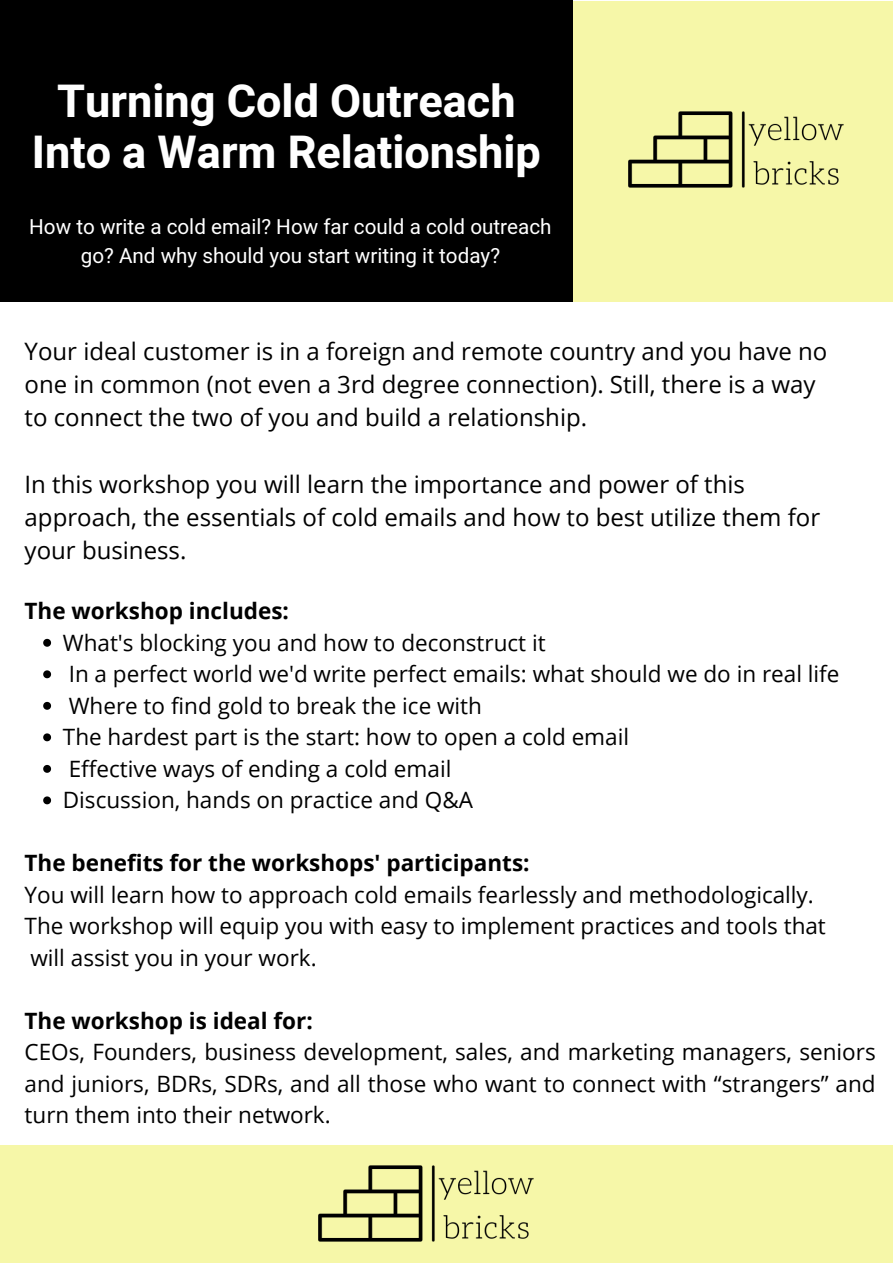
<style>
.page{position:relative;width:893px;height:1263px;background:#fff}
.page>*{position:absolute;margin:0;border:0;box-sizing:border-box;transform-origin:0 0}
.t1{font:700 45px/50.1px "Heebo";color:#fff;text-align:center}
.t2{font:24px/33.2px "Open Sans";color:#000}
.t3{font:22.5px/31.5px "Open Sans";color:#000;text-align:justify}
.t4{font:700 22.5px "Open Sans";color:#000}
.t5{font:20.62px/28.7px "Heebo";color:#fff;text-align:center}
</style>
<div class="page">
<div style="left:573px;top:1px;width:320px;height:301px;background:#f6f7a8"></div>
<div style="left:0;top:0;width:572px;height:301px;background:#000"></div>
<img style="left:628px;top:111px;width:216px;height:77px">
<div style="left:0;top:1145px;width:893px;height:118px;background:#f6f7a8"></div>
<svg style="left:43px;top:639px;width:8px;height:8px"></svg>
<svg style="left:43px;top:670px;width:8px;height:8px"></svg>
<svg style="left:43px;top:702px;width:8px;height:8px"></svg>
<svg style="left:43px;top:733px;width:8px;height:8px"></svg>
<svg style="left:43px;top:765px;width:8px;height:8px"></svg>
<svg style="left:43px;top:796px;width:8px;height:8px"></svg>
<img style="left:318px;top:1165px;width:216px;height:77px">
<p class="t1" style="left:32px;top:78px;width:510px">Turning Cold Outreach<br>Into a Warm Relationship</p>
<p class="t5" style="left:29px;top:213px;width:524px">How to write a cold email? How far could a cold outreach go? And why should you start writing it today?</p>
<p class="t2" style="left:25px;top:334px;width:804px">Your ideal customer is in a foreign and remote country and you have no one in common (not even a 3rd degree connection). Still, there is a way to connect the two of you and build a relationship.</p>
<p class="t2" style="left:25px;top:467px;width:797px">In this workshop you will learn the importance and power of this approach, the essentials of cold emails and how to best utilize them for your business.</p>
<p class="t4" style="left:25px;top:595px;width:266px">The workshop includes:</p>
<p class="t3" style="left:63px;top:626px;width:484px">What's blocking you and how to deconstruct it</p>
<p class="t3" style="left:69px;top:658px;width:772px">In a perfect world we'd write perfect emails: what should we do in real life</p>
<p class="t3" style="left:69px;top:689px;width:415px">Where to find gold to break the ice with</p>
<p class="t3" style="left:63px;top:721px;width:568px">The hardest part is the start: how to open a cold email</p>
<p class="t3" style="left:69px;top:752px;width:384px">Effective ways of ending a cold email</p>
<p class="t3" style="left:63px;top:784px;width:411px">Discussion, hands on practice and Q&amp;A</p>
<p class="t4" style="left:25px;top:847px;width:506px">The benefits for the workshops' participants:</p>
<p class="t3" style="left:25px;top:878px;width:791px">You will learn how to approach cold emails fearlessly and methodologically.</p>
<p class="t3" style="left:25px;top:910px;width:803px">The workshop will equip you with easy to implement practices and tools that</p>
<p class="t3" style="left:30px;top:941px;width:288px">will assist you in your work.</p>
<p class="t4" style="left:25px;top:1005px;width:290px">The workshop is ideal for:</p>
<p class="t3" style="left:25px;top:1036px;width:852px">CEOs, Founders, business development, sales, and marketing managers, seniors and juniors, BDRs, SDRs, and all those who want to connect with “strangers” and turn them into their network.</p>
</div>
